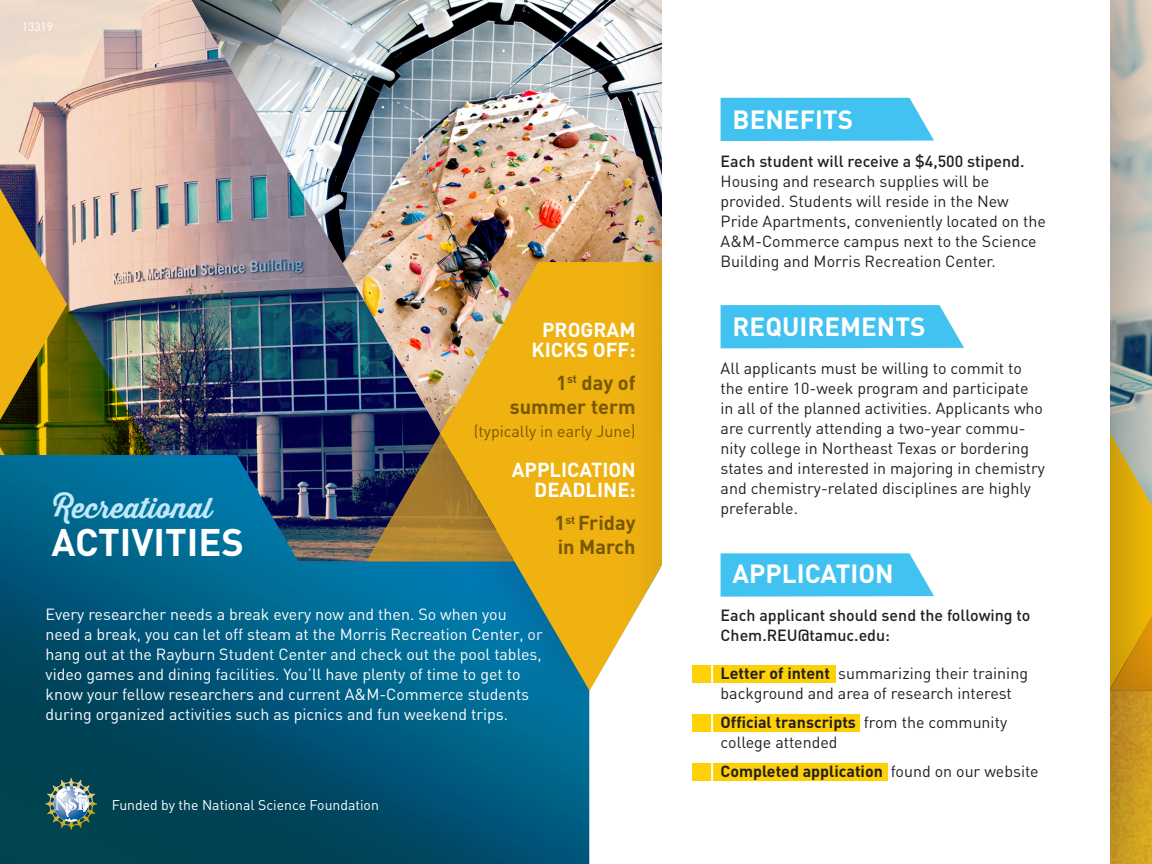
<style>
.page{position:relative;width:1152px;height:864px;background:#fff}
.page>*{position:absolute;margin:0;border:0;box-sizing:border-box;transform-origin:0 0}
.t1{font:700 38px "DIN";color:#fff}
.t2{font:700 28px "Thirsty Script";color:#c1e8fa}
.t3{font:700 26px "DIN";color:#fff}
.t4{font:700 20px/20px "DIN";color:#fff;text-align:center}
.t5{font:700 20px/24px "DIN";color:#785800;text-align:right}
.t6{font:16px/20px "DIN";color:#231f20}
.t7{font:16px/20px "DIN";color:#fff}
.t8{font:500 16px/20px "DIN";color:#231f20}
.t9{font:700 16px "DIN";color:#231f20}
.t10{font:16px "DIN";color:#785800}
.t11{font:14px "DIN";color:#fff}
.t12{font:12px "DIN";color:#fff}
.s1{font-weight:500}
.s2{font-weight:700}
.s3{font-weight:400}
</style>
<div class="page">
<img style="left:576px;top:0;width:43px;height:223px">
<img style="left:0;top:0;width:576px;height:455px">
<svg style="left:366px;top:434px;width:29px;height:21px"></svg>
<img style="left:0;top:455px;width:589px;height:409px">
<svg style="left:46px;top:778px;width:51px;height:52px;background:#628585"></svg>
<div style="left:395px;top:223px;width:299px;height:504px;background:#231f20;opacity:.2"></div>
<svg style="left:440px;top:262px;width:179px;height:429px;background:#b39f3d"></svg>
<img style="left:0;top:188px;width:216px;height:375px">
<div style="left:619px;top:0;width:533px;height:864px;background:#231f20;opacity:.32"></div>
<div style="left:662px;top:0;width:447px;height:864px;background:#fff"></div>
<svg style="left:721px;top:98px;width:213px;height:43px;background:#4cc5f0"></svg>
<svg style="left:721px;top:305px;width:243px;height:43px;background:#4bc5f0"></svg>
<div style="left:692px;top:665px;width:143px;height:18px;background:#fed006"></div>
<div style="left:692px;top:714px;width:167px;height:18px;background:#fed006"></div>
<div style="left:692px;top:763px;width:195px;height:18px;background:#fed006"></div>
<svg style="left:721px;top:553px;width:213px;height:44px;background:#4fc6f1"></svg>
<svg style="left:589px;top:563px;width:73px;height:301px"></svg>
<hr style="left:711px;top:657px;width:2px;height:143px;background:#fff">
<p class="t12" style="left:22px;top:20px;width:33px">13319</p>
<p class="t2" style="left:53px;top:487px;width:160px">Recreational</p>
<p class="t1" style="left:51px;top:518px;width:194px">ACTIVITIES</p>
<p class="t4" style="left:531px;top:319px;width:106px">PROGRAM<br>KICKS OFF:</p>
<p class="t5" style="left:510px;top:370px;width:127px">1<sup>st</sup> day of summer term</p>
<p class="t10" style="left:474px;top:421px;width:163px">(typically in early June)</p>
<p class="t4" style="left:512px;top:459px;width:125px;text-align:right">APPLICATION<br>DEADLINE:</p>
<p class="t5" style="left:555px;top:510px;width:82px;text-align:left">1<sup>st</sup> Friday in March</p>
<p class="t7" style="left:46px;top:604px;width:499px">Every researcher needs a break every now and then. So when you need a break, you can let off steam at the Morris Recreation Center, or hang out at the Rayburn Student Center and check out the pool tables, video games and dining facilities. You’ll have plenty of time to get to know your fellow researchers and current A&amp;M-Commerce students during organized activities such as picnics and fun weekend trips.</p>
<p class="t11" style="left:112px;top:796px;width:269px">Funded by the National Science Foundation</p>
<p class="t3" style="left:733px;top:103px;width:122px">BENEFITS</p>
<p class="t6" style="left:721px;top:151px;width:327px"><span class="s1">Each student will receive a $4,500 stipend.<br></span>Housing and research supplies will be provided. Students will reside in the New Pride Apartments, conveniently located on the A&amp;M-Commerce campus next to the Science Building and Morris Recreation Center.</p>
<p class="t3" style="left:733px;top:310px;width:194px">REQUIREMENTS</p>
<p class="t6" style="left:721px;top:358px;width:326px">All applicants must be willing to commit to the entire 10-week program and participate in all of the planned activities. Applicants who are currently attending a two-year commu&shy;nity college in Northeast Texas or bordering states and interested in majoring in chemistry and chemistry-related disciplines are highly preferable.</p>
<p class="t3" style="left:733px;top:557px;width:163px">APPLICATION</p>
<p class="t8" style="left:721px;top:605px;width:311px">Each applicant should send the following to<br>Chem.REU@tamuc.edu:</p>
<p class="t6" style="left:721px;top:663px;width:309px"><span class="s2">Letter of intent</span> summarizing their training background and area of research interest</p>
<p class="t6" style="left:721px;top:712px;width:288px"><span class="s2">Official transcripts</span> from the community college attended</p>
<p class="t9" style="left:721px;top:761px;width:320px">Completed application <span class="s3">found on our website</span></p>
</div>
